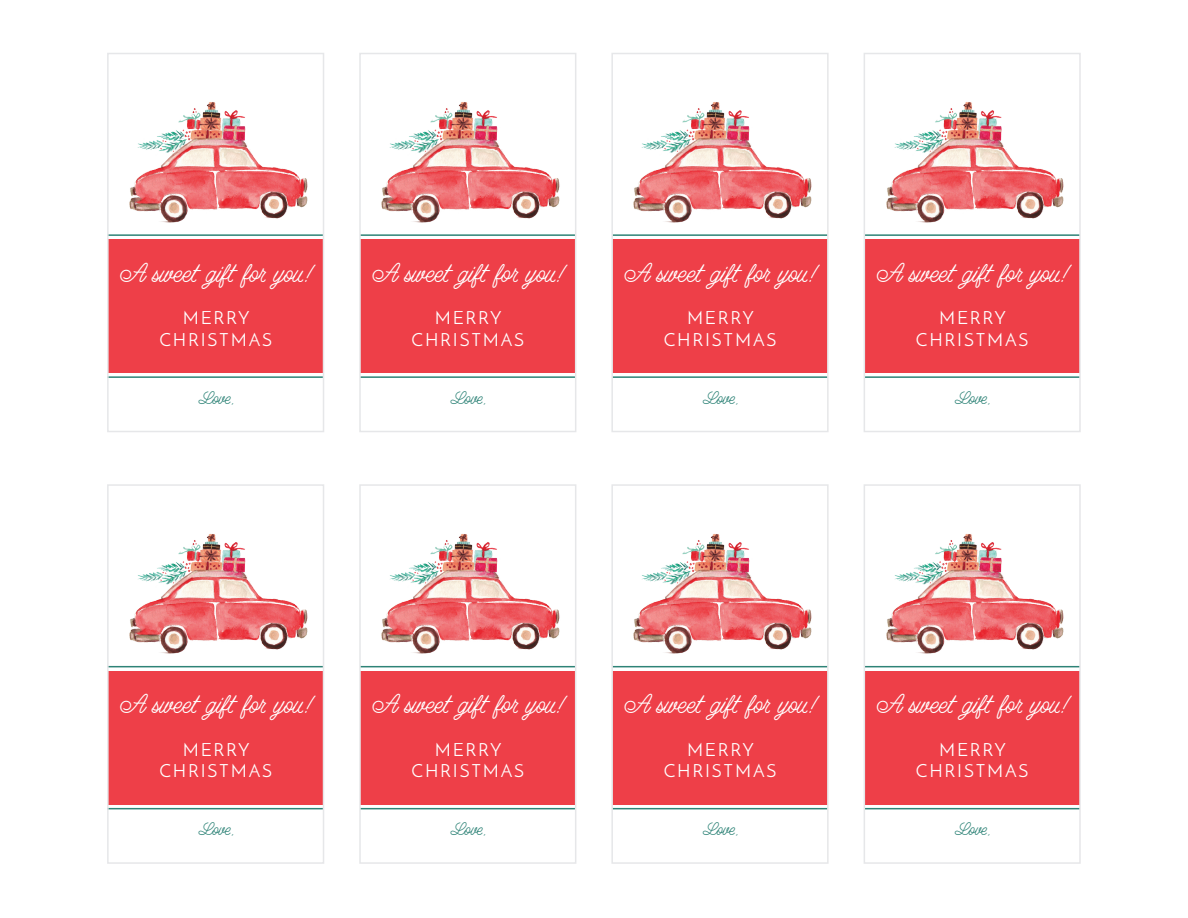
<style>
.page{position:relative;width:1188px;height:918px;background:#fff}
.page>*{position:absolute;margin:0;border:0;box-sizing:border-box;transform-origin:0 0}
.t1{font:22.5px "Lazy Ride Script";color:#fff}
.t2{font:18px/21.6px "Josefin Sans";letter-spacing:.1em;color:#fff;text-align:center}
.t3{font:15px "Lazy Ride Script";color:#2e8377}
</style>
<div class="page">
<img style="left:129px;top:102px;width:179px;height:121px">
<div style="left:108px;top:240px;width:216px;height:133px;background:#ee3f48"></div>
<hr style="left:108px;top:234px;width:216px;height:2px;background:#2e8377">
<hr style="left:108px;top:376px;width:215px;height:2px;background:#2e8377">
<div style="left:107px;top:53px;width:217px;height:379px;border:2px solid #e6e7e9"></div>
<img style="left:381px;top:102px;width:179px;height:121px">
<div style="left:360px;top:240px;width:216px;height:133px;background:#ee3f48"></div>
<hr style="left:360px;top:234px;width:216px;height:2px;background:#2e8377">
<hr style="left:360px;top:376px;width:216px;height:2px;background:#2e8377">
<div style="left:359px;top:53px;width:217px;height:379px;border:2px solid #e6e7e9"></div>
<img style="left:633px;top:102px;width:179px;height:121px">
<div style="left:612px;top:240px;width:216px;height:133px;background:#ee3f48"></div>
<hr style="left:612px;top:234px;width:216px;height:2px;background:#2e8377">
<hr style="left:612px;top:376px;width:216px;height:2px;background:#2e8377">
<div style="left:611px;top:53px;width:218px;height:379px;border:2px solid #e6e7e9"></div>
<img style="left:886px;top:102px;width:178px;height:121px">
<div style="left:864px;top:240px;width:216px;height:133px;background:#ee3f48"></div>
<hr style="left:864px;top:234px;width:216px;height:2px;background:#2e8377">
<hr style="left:864px;top:376px;width:216px;height:2px;background:#2e8377">
<div style="left:864px;top:53px;width:217px;height:379px;border:2px solid #e6e7e9"></div>
<img style="left:129px;top:534px;width:179px;height:120px">
<div style="left:108px;top:671px;width:216px;height:133px;background:#ee3f48"></div>
<hr style="left:108px;top:666px;width:216px;height:1px;background:#2e8377">
<hr style="left:108px;top:808px;width:215px;height:1px;background:#2e8377">
<div style="left:107px;top:484px;width:217px;height:380px;border:2px solid #e6e7e9"></div>
<img style="left:381px;top:534px;width:179px;height:120px">
<div style="left:360px;top:671px;width:216px;height:133px;background:#ee3f48"></div>
<hr style="left:360px;top:666px;width:216px;height:1px;background:#2e8377">
<hr style="left:360px;top:808px;width:216px;height:1px;background:#2e8377">
<div style="left:359px;top:484px;width:217px;height:380px;border:2px solid #e6e7e9"></div>
<img style="left:633px;top:534px;width:179px;height:120px">
<div style="left:612px;top:671px;width:216px;height:133px;background:#ee3f48"></div>
<hr style="left:612px;top:666px;width:216px;height:1px;background:#2e8377">
<hr style="left:612px;top:808px;width:216px;height:1px;background:#2e8377">
<div style="left:611px;top:484px;width:218px;height:380px;border:2px solid #e6e7e9"></div>
<img style="left:886px;top:534px;width:178px;height:120px">
<div style="left:864px;top:671px;width:216px;height:133px;background:#ee3f48"></div>
<hr style="left:864px;top:666px;width:216px;height:1px;background:#2e8377">
<hr style="left:864px;top:808px;width:216px;height:1px;background:#2e8377">
<div style="left:864px;top:484px;width:217px;height:380px;border:2px solid #e6e7e9"></div>
<p class="t1" style="left:121px;top:261px;width:192px">A sweet gift for you!</p>
<p class="t2" style="left:159px;top:309px;width:114px">MERRY<br>CHRISTMAS</p>
<p class="t3" style="left:198px;top:390px;width:37px">Love,</p>
<p class="t1" style="left:373px;top:261px;width:192px">A sweet gift for you!</p>
<p class="t2" style="left:412px;top:309px;width:114px">MERRY<br>CHRISTMAS</p>
<p class="t3" style="left:450px;top:390px;width:37px">Love,</p>
<p class="t1" style="left:625px;top:261px;width:192px">A sweet gift for you!</p>
<p class="t2" style="left:664px;top:309px;width:114px">MERRY<br>CHRISTMAS</p>
<p class="t3" style="left:702px;top:390px;width:37px">Love,</p>
<p class="t1" style="left:877px;top:261px;width:192px">A sweet gift for you!</p>
<p class="t2" style="left:916px;top:309px;width:114px">MERRY<br>CHRISTMAS</p>
<p class="t3" style="left:955px;top:390px;width:37px">Love,</p>
<p class="t1" style="left:121px;top:692px;width:192px">A sweet gift for you!</p>
<p class="t2" style="left:159px;top:740px;width:114px">MERRY<br>CHRISTMAS</p>
<p class="t3" style="left:198px;top:821px;width:37px">Love,</p>
<p class="t1" style="left:373px;top:692px;width:192px">A sweet gift for you!</p>
<p class="t2" style="left:412px;top:740px;width:114px">MERRY<br>CHRISTMAS</p>
<p class="t3" style="left:450px;top:821px;width:37px">Love,</p>
<p class="t1" style="left:625px;top:692px;width:192px">A sweet gift for you!</p>
<p class="t2" style="left:664px;top:740px;width:114px">MERRY<br>CHRISTMAS</p>
<p class="t3" style="left:702px;top:821px;width:37px">Love,</p>
<p class="t1" style="left:877px;top:692px;width:192px">A sweet gift for you!</p>
<p class="t2" style="left:916px;top:740px;width:114px">MERRY<br>CHRISTMAS</p>
<p class="t3" style="left:955px;top:821px;width:37px">Love,</p>
</div>
